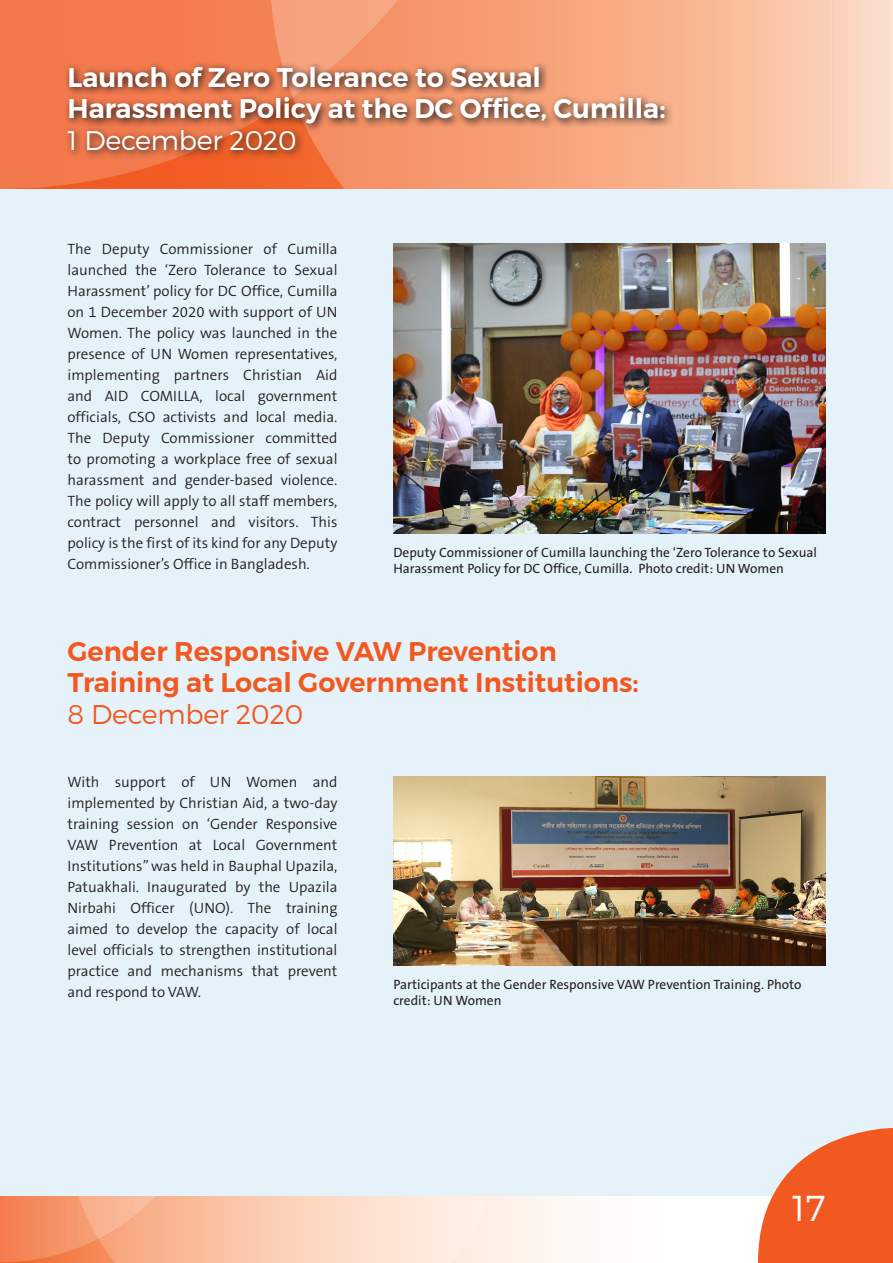
<style>
.page{position:relative;width:893px;height:1263px;background:#fff}
.page>*{position:absolute;margin:0;border:0;box-sizing:border-box;transform-origin:0 0}
.t1{font:300 36px "Montserrat";color:#fff}
._000_Sub-1_Rev{font:600 27px "Montserrat";color:#fff}
._000_Sub-1_Rev-2{font:600 27px "Montserrat";color:#f15921}
.Normal_wrd_4{font:300 27px "Montserrat";letter-spacing:-.01em;color:#fff}
.Normal_wrd_4-2{font:300 27px "Montserrat";letter-spacing:-.01em;color:#f15921}
.t2{font:300 15px/21px "The Sans B4";color:#231f20;text-align:justify}
.Normal_wrd_4-3{font:13.5px/16.5px "The Sans B5 Plain";color:#231f20}
</style>
<div class="page">
<div style="left:0;top:1195px;width:758px;height:68px;background:linear-gradient(to bottom,#fefbf8,#fefbf8)"></div>
<svg style="left:0;top:1195px;width:68px;height:67px;background:#f4895b"></svg>
<svg style="left:68px;top:1195px;width:432px;height:68px;background:#facdb5"></svg>
<svg style="left:0;top:0;width:270px;height:189px;background:#f37647"></svg>
<svg style="left:270px;top:0;width:623px;height:189px;background:#f8b391"></svg>
<div style="left:0;top:189px;width:893px;height:1006px;background:#e6f2fa"></div>
<svg style="left:758px;top:1128px;width:135px;height:135px"></svg>
<svg style="left:63px;top:61px;width:611px;height:99px;background:#d27d58"></svg>
<img style="left:393px;top:243px;width:432px;height:290px">
<img style="left:393px;top:776px;width:432px;height:189px">
<p class="_000_Sub-1_Rev" style="left:68px;top:61px;width:475px">Launch of Zero Tolerance to Sexual</p>
<p class="_000_Sub-1_Rev" style="left:68px;top:92px;width:600px">Harassment Policy at the DC Office, Cumilla:</p>
<p class="Normal_wrd_4" style="left:68px;top:124px;width:231px">1 December 2020</p>
<p class="t2" style="left:68px;top:239px;width:272px">The Deputy Commissioner of Cumilla launched the ‘Zero Tolerance to Sexual Harassment’ policy for DC Office, Cumilla on 1 December 2020 with support of UN Women. The policy was launched in the presence of UN Women representatives, implementing partners Christian Aid and AID COMILLA, local government officials, CSO activists and local media.<br>The Deputy Commissioner committed to promoting a workplace free of sexual harassment and gender-based violence.<br>The policy will apply to all staff members, contract personnel and visitors. This policy is the first of its kind for any Deputy Commissioner’s Office in Bangladesh.</p>
<p class="Normal_wrd_4-3" style="left:393px;top:544px;width:425px">Deputy Commissioner of Cumilla launching the ‘Zero Tolerance to Sexual<br>Harassment Policy for DC Office, Cumilla. Photo credit: UN Women</p>
<p class="_000_Sub-1_Rev-2" style="left:68px;top:634px;width:491px">Gender Responsive VAW Prevention</p>
<p class="_000_Sub-1_Rev-2" style="left:68px;top:666px;width:573px">Training at Local Government Institutions:</p>
<p class="Normal_wrd_4-2" style="left:68px;top:698px;width:237px">8 December 2020</p>
<p class="t2" style="left:68px;top:772px;width:272px">With support of UN Women and implemented by Christian Aid, a two-day training session on ‘Gender Responsive VAW Prevention at Local Government Institutions’’ was held in Bauphal Upazila, Patuakhali. Inaugurated by the Upazila Nirbahi Officer (UNO). The training aimed to develop the capacity of local level officials to strengthen institutional practice and mechanisms that prevent and respond to VAW.</p>
<p class="Normal_wrd_4-3" style="left:393px;top:976px;width:410px">Participants at the Gender Responsive VAW Prevention Training. Photo credit: UN Women</p>
<p class="t1" style="left:792px;top:1186px;width:35px">17</p>
</div>
